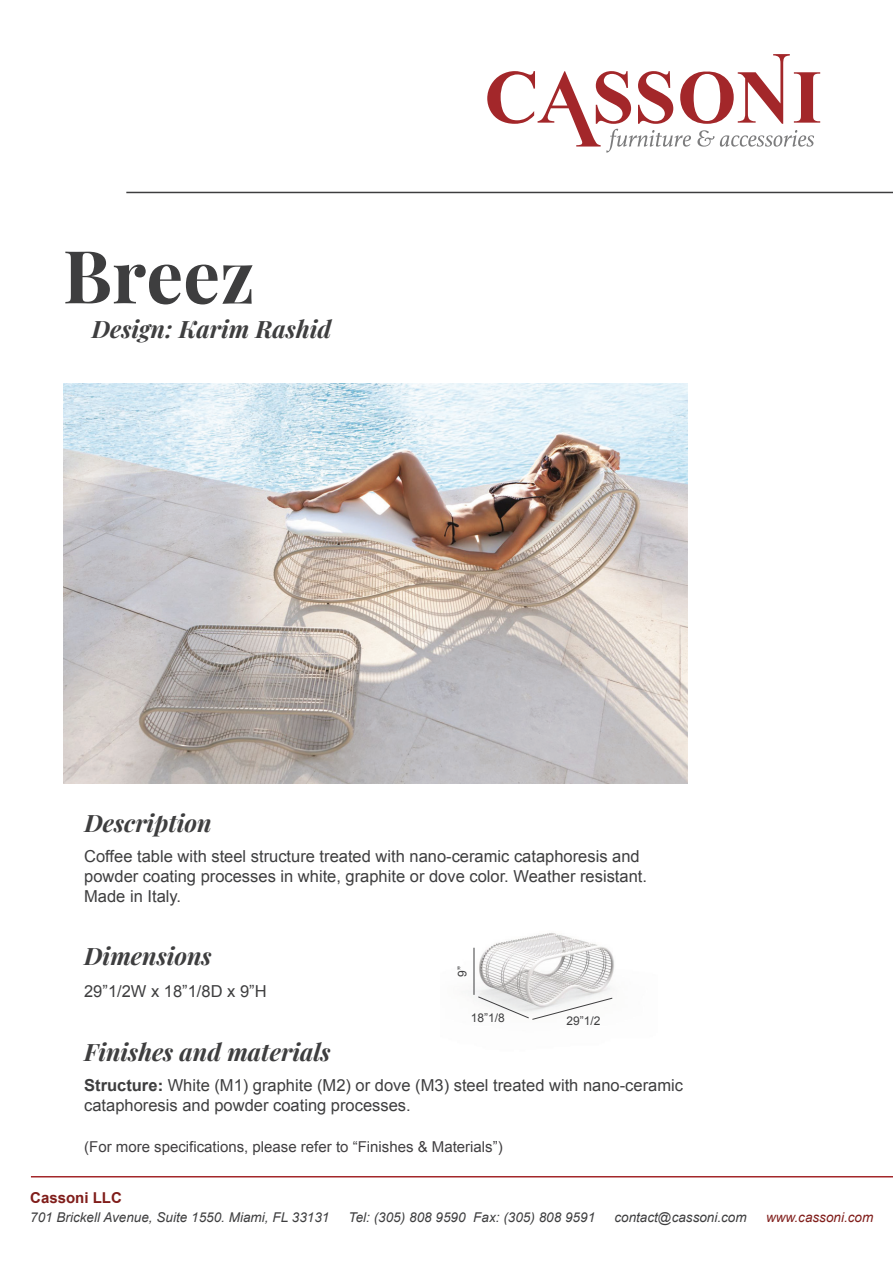
<style>
.page{position:relative;width:893px;height:1263px;background:#fff}
.page>*{position:absolute;margin:0;border:0;box-sizing:border-box;transform-origin:0 0}
.t1{font:700 73.2px "Playfair Display";color:#3e3e3f}
.t2{font:italic 700 24px "Playfair Display";color:#3e3e3f}
.t3{font:16.5px/19.8px "Arial";color:#3e3e3f}
.t4{font:15px "Arial";color:#413f41}
.t5{font:700 15px "Arial";color:#801d1a}
.t6{font:italic 13.5px "Arial";color:#3e3e3f}
.t7{font:italic 13.5px "Arial";color:#801d1a}
.t8{font:12px "Arial";color:#3e3e3f}
.s1{font-weight:700}
.s2{font-family:"Helvetica";font-weight:700}
</style>
<div class="page">
<img style="left:473px;top:933px;width:141px;height:63px">
<hr style="left:31px;top:1176px;width:862px;height:1px;background:#a3272a">
<hr style="left:126px;top:192px;width:767px;height:1px;background:#3e3e3f">
<svg style="left:487px;top:54px;width:333px;height:99px"></svg>
<hr style="left:474px;top:948px;width:1px;height:47px;background:#3e3e3f">
<svg style="left:478px;top:996px;width:135px;height:24px"></svg>
<img style="left:64px;top:383px;width:624px;height:400px">
<h1 class="t1" style="left:63px;top:218px;width:193px">Breez</h1>
<h2 class="t2" style="left:92px;top:310px;width:241px">Design: Karim Rashid</h2>
<h2 class="t2" style="left:84px;top:804px;width:129px">Description</h2>
<p class="t3" style="left:84px;top:846px;width:564px">Coffee table with steel structure treated with nano-ceramic cataphoresis and powder coating processes in white, graphite or dove color. Weather resistant.<br>Made in Italy.</p>
<h2 class="t2" style="left:84px;top:937px;width:129px">Dimensions</h2>
<p class="t3" style="left:84px;top:982px;width:184px">29”1/2W x 18”1/8D x 9”H</p>
<h2 class="t2" style="left:84px;top:1033px;width:248px">Finishes and materials</h2>
<p class="t8" style="left:455px;top:977px;width:12px;rotate:-90deg">9”</p>
<p class="t8" style="left:471px;top:1010px;width:36px">18”1/8</p>
<p class="t8" style="left:566px;top:1013px;width:36px">29”1/2</p>
<p class="t3" style="left:84px;top:1075px;width:600px"><span class="s1">Structure</span><span class="s2">:</span> White (M1) graphite (M2) or dove (M3) steel treated with nano-ceramic cataphoresis and powder coating processes.</p>
<p class="t4" style="left:84px;top:1137px;width:420px">(For more specifications, please refer to “Finishes &amp; Materials”)</p>
<p class="t5" style="left:30px;top:1187px;width:93px">Cassoni LLC</p>
<p class="t6" style="left:30px;top:1209px;width:301px">701 Brickell Avenue, Suite 1550. Miami, FL 33131</p>
<p class="t6" style="left:349px;top:1209px;width:248px">Tel: (305) 808 9590 Fax: (305) 808 9591</p>
<p class="t6" style="left:614px;top:1209px;width:134px">contact@cassoni.com</p>
<p class="t7" style="left:766px;top:1209px;width:109px">www.cassoni.com</p>
</div>
